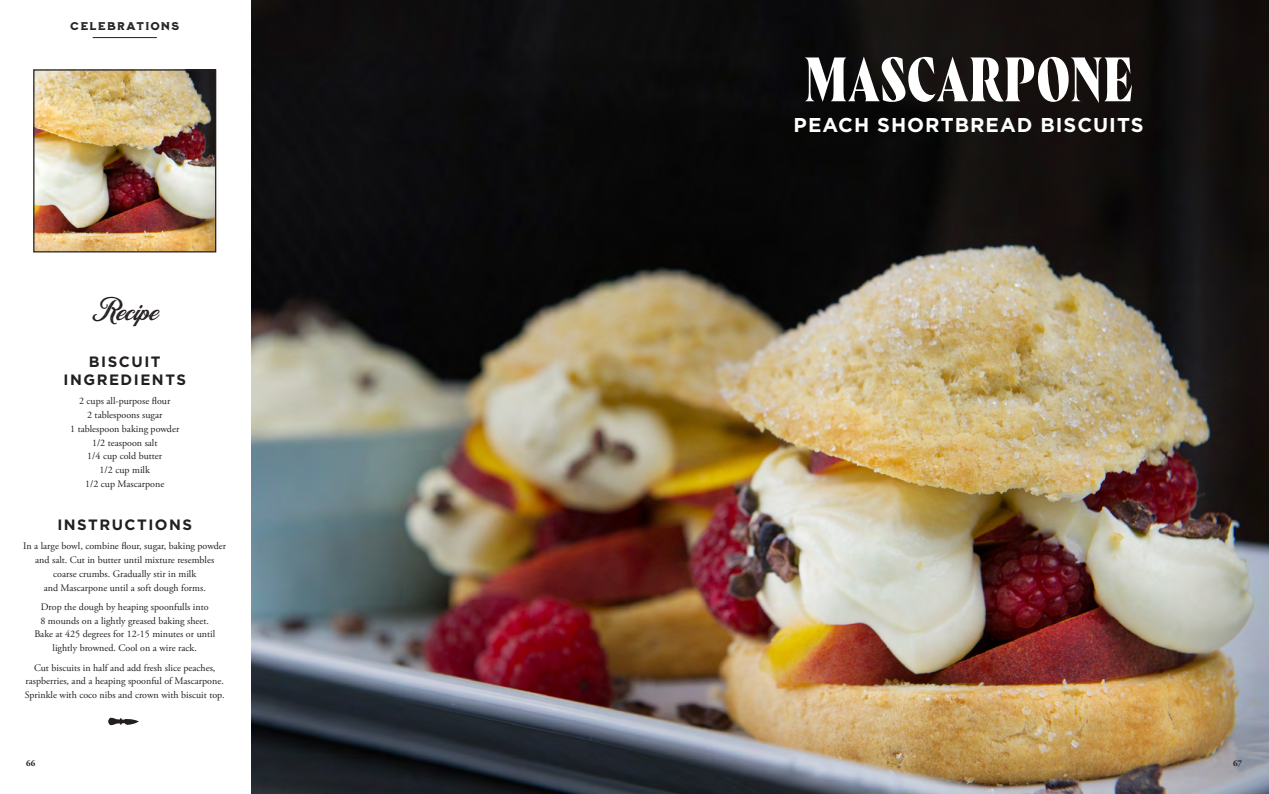
<style>
.page{position:relative;width:1269px;height:794px;background:#fff}
.page>*{position:absolute;margin:0;border:0;box-sizing:border-box;transform-origin:0 0}
.t1{font:700 62.5px "Wayfinder CF";color:#fff}
.t2{font:700 20px "Gotham";letter-spacing:.05em;color:#fff}
.t3{font:20px "Milkstore 01 Scr";color:#231f20}
.t4{font:700 15px/18px "Gotham";letter-spacing:.1em;color:#231f20;text-align:center}
.t5{font:900 11.25px "Milkstore 03";letter-spacing:.12em;color:#231f20}
.t6{font:10px/13.8px "Adobe Garamond Pro";color:#231f20;text-align:center}
.t7{font:700 8.75px "Adobe Garamond Pro";color:#231f20}
</style>
<div class="page">
<img style="left:252px;top:0;width:1017px;height:794px">
<hr style="left:93px;top:37px;width:64px;height:1px;background:#231f20">
<img style="left:35px;top:71px;width:179px;height:179px">
<div style="left:33px;top:69px;width:183px;height:183px;border:1px solid #231f20"></div>
<svg style="left:108px;top:717px;width:31px;height:8px"></svg>
<p class="t5" style="left:71px;top:19px;width:110px">CELEBRATIONS</p>
<p class="t3" style="left:91px;top:301px;width:68px">Recipe</p>
<p class="t4" style="left:64px;top:352px;width:124px">BISCUIT<br>INGREDIENTS</p>
<p class="t6" style="left:70px;top:395px;width:111px">2 cups all-purpose flour<br>2 tablespoons sugar<br>1 tablespoon baking powder<br>1/2 teaspoon salt<br>1/4 cup cold butter<br>1/2 cup milk<br>1/2 cup Mascarpone</p>
<p class="t4" style="left:57px;top:515px;width:136px">INSTRUCTIONS</p>
<p class="t6" style="left:23px;top:539px;width:204px">In a large bowl, combine flour, sugar, baking powder and salt. Cut in butter until mixture resembles coarse crumbs. Gradually stir in milk<br>and Mascarpone until a soft dough forms.</p>
<p class="t6" style="left:34px;top:600px;width:182px">Drop the dough by heaping spoonfulls into<br>8 mounds on a lightly greased baking sheet.<br>Bake at 425 degrees for 12-15 minutes or until lightly browned. Cool on a wire rack.</p>
<p class="t6" style="left:25px;top:661px;width:201px">Cut biscuits in half and add fresh slice peaches, raspberries, and a heaping spoonful of Mascarpone.<br>Sprinkle with coco nibs and crown with biscuit top.</p>
<p class="t1" style="left:804px;top:43px;width:330px">MASCARPONE</p>
<p class="t2" style="left:793px;top:111px;width:351px">PEACH SHORTBREAD BISCUITS</p>
<p class="t7" style="left:26px;top:758px;width:11px">66</p>
<p class="t7" style="left:1233px;top:758px;width:11px">67</p>
</div>
